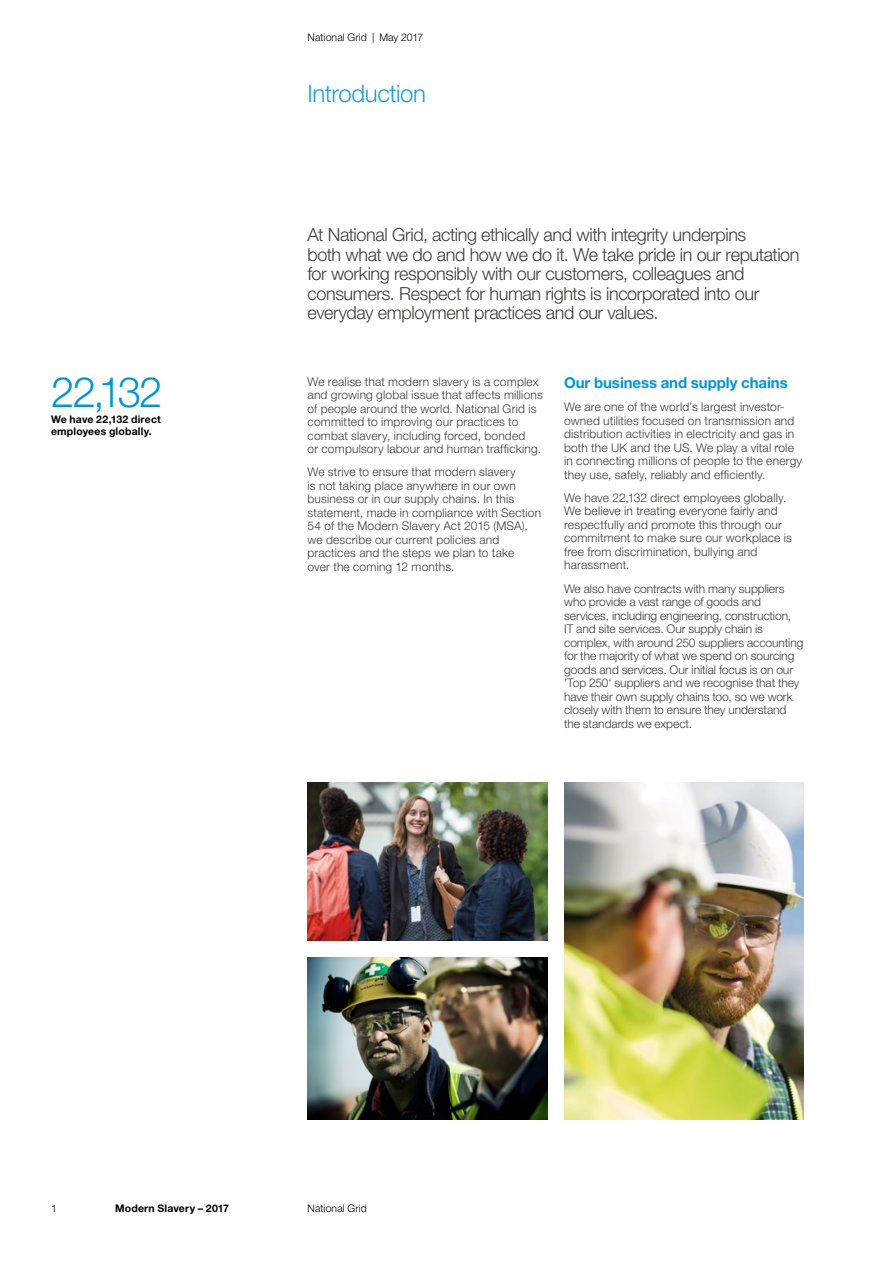
<style>
.page{position:relative;width:893px;height:1263px;background:#fff}
.page>*{position:absolute;margin:0;border:0;box-sizing:border-box;transform-origin:0 0}
._08b_PullOut_Numbers{font:300 42px "Helvetica Neue LT Std";color:#0095d7}
._02_Page_Heading_Lev{font:300 24px "Helvetica Neue LT Std";letter-spacing:-.015em;color:#1a9fdb}
._04_Body_Copy__12_13{font:300 18px/19.5px "Helvetica Neue LT Std";letter-spacing:-.02em;color:#3c3c3b}
._06_Body_Copy_Headin{font:700 15px "Helvetica Neue LT Std";letter-spacing:-.005em;color:#0095d7}
._04_Body_Copy__8_9{font:300 12px/13.5px "Helvetica Neue LT Std";letter-spacing:.01em;color:#3c3c3b}
._09_Highlight_Furthe{font:700 10.5px/12px "Helvetica Neue LT Std";letter-spacing:.015em;color:#000}
.t1{font:300 10.5px "Helvetica Neue LT Std";letter-spacing:.01em;color:#000}
</style>
<div class="page">
<img style="left:564px;top:782px;width:240px;height:338px">
<img style="left:308px;top:782px;width:239px;height:158px">
<img style="left:308px;top:958px;width:239px;height:162px">
<p class="t1" style="left:308px;top:31px;width:117px">National Grid | May 2017</p>
<p class="_02_Page_Heading_Lev" style="left:308px;top:79px;width:120px">Introduction</p>
<p class="_08b_PullOut_Numbers" style="left:51px;top:366px;width:113px">22,132</p>
<p class="_09_Highlight_Furthe" style="left:51px;top:413px;width:111px">We have 22,132 direct employees globally.</p>
<p class="_04_Body_Copy__12_13" style="left:308px;top:225px;width:493px">At National Grid, acting ethically and with integrity underpins<br>both what we do and how we do it. We take pride in our reputation for working responsibly with our customers, colleagues and consumers. Respect for human rights is incorporated into our everyday employment practices and our values.</p>
<p class="_04_Body_Copy__8_9" style="left:308px;top:374px;width:237px">We realise that modern slavery is a complex and growing global issue that affects millions of people around the world. National Grid is committed to improving our practices to combat slavery, including forced, bonded<br>or compulsory labour and human trafficking.</p>
<p class="_04_Body_Copy__8_9" style="left:308px;top:465px;width:235px">We strive to ensure that modern slavery<br>is not taking place anywhere in our own business or in our supply chains. In this statement, made in compliance with Section 54 of the Modern Slavery Act 2015 (MSA), we describe our current policies and practices and the steps we plan to take<br>over the coming 12 months.</p>
<p class="_06_Body_Copy_Headin" style="left:564px;top:373px;width:225px">Our business and supply chains</p>
<p class="_04_Body_Copy__8_9" style="left:564px;top:400px;width:240px">We are one of the world’s largest investor&shy;owned utilities focused on transmission and distribution activities in electricity and gas in both the UK and the US. We play a vital role in connecting millions of people to the energy they use, safely, reliably and efficiently.</p>
<p class="_04_Body_Copy__8_9" style="left:564px;top:490px;width:229px">We have 22,132 direct employees globally.<br>We believe in treating everyone fairly and respectfully and promote this through our commitment to make sure our workplace is free from discrimination, bullying and harassment.</p>
<p class="_04_Body_Copy__8_9" style="left:564px;top:581px;width:241px">We also have contracts with many suppliers who provide a vast range of goods and services, including engineering, construction, IT and site services. Our supply chain is complex, with around 250 suppliers accounting for the majority of what we spend on sourcing goods and services. Our initial focus is on our ’Top 250‘ suppliers and we recognise that they have their own supply chains too, so we work closely with them to ensure they understand the standards we expect.</p>
<p class="t1" style="left:51px;top:1202px;width:7px">1</p>
<p class="_09_Highlight_Furthe" style="left:115px;top:1202px;width:115px">Modern Slavery – 2017</p>
<p class="t1" style="left:308px;top:1202px;width:61px">National Grid</p>
</div>
